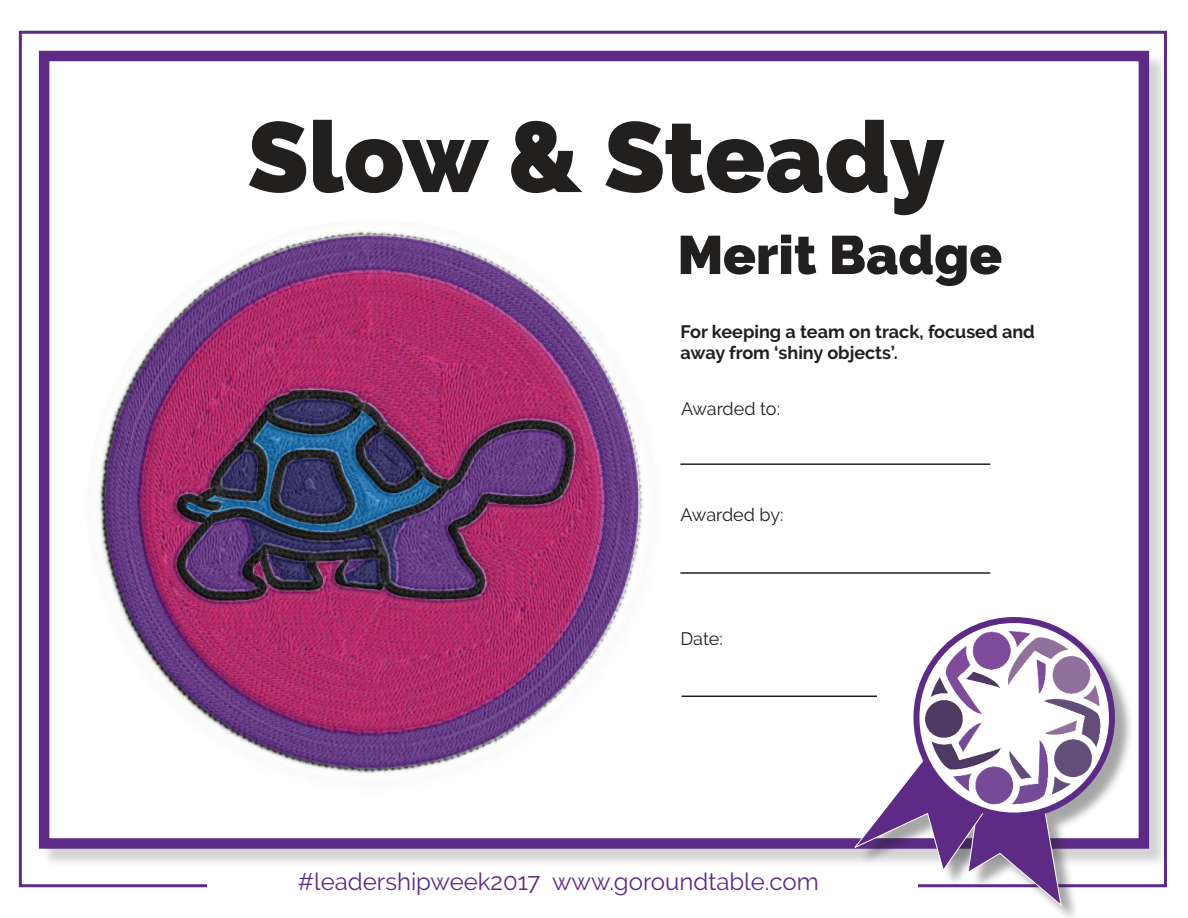
<style>
.page{position:relative;width:1188px;height:918px;background:#fff}
.page>*{position:absolute;margin:0;border:0;box-sizing:border-box;transform-origin:0 0}
.t1{font:900 99px "Raleway";letter-spacing:-.005em;color:#221f1f}
.t2{font:900 54px "Raleway";color:#221f1f}
.t3{font:24px "Raleway";color:#5d2b85}
.t4{font:700 18px/21.6px "Raleway";color:#221f1f}
.t5{font:18px "Raleway";letter-spacing:-.015em;color:#221f1f}
</style>
<div class="page">
<div style="left:19px;top:31px;width:1148px;height:856px;background:#fff;border:3px solid #5d2b85"></div>
<div style="left:41px;top:53px;width:1127px;height:814px;background:#221f1f;opacity:.2"></div>
<div style="left:39px;top:51px;width:1110px;height:798px;background:#fff;border:11px solid #5d2b85"></div>
<img style="left:87px;top:219px;width:575px;height:575px;border-radius:288px">
<hr style="left:680px;top:463px;width:310px;height:2px;background:#221f1f">
<hr style="left:680px;top:572px;width:310px;height:2px;background:#221f1f">
<hr style="left:681px;top:696px;width:196px;height:1px;background:#221f1f">
<div style="left:858px;top:620px;width:276px;height:298px;background:#221f1f;opacity:.4"></div>
<svg style="left:854px;top:714px;width:208px;height:192px"></svg>
<img style="left:910px;top:617px;width:208px;height:208px;border-radius:104px">
<div style="left:207px;top:874px;width:711px;height:30px;background:#fff"></div>
<h1 class="t1" style="left:248px;top:120px;width:699px">Slow &amp; Steady</h1>
<h2 class="t2" style="left:677px;top:235px;width:326px">Merit Badge</h2>
<p class="t4" style="left:680px;top:322px;width:356px">For keeping a team on track, focused and away from ‘shiny objects’.</p>
<p class="t5" style="left:681px;top:401px;width:101px">Awarded to:</p>
<p class="t5" style="left:680px;top:508px;width:105px">Awarded by:</p>
<p class="t5" style="left:680px;top:631px;width:44px">Date:</p>
<h3 class="t3" style="left:298px;top:872px;width:522px">#leadershipweek2017 www.goroundtable.com</h3>
</div>
